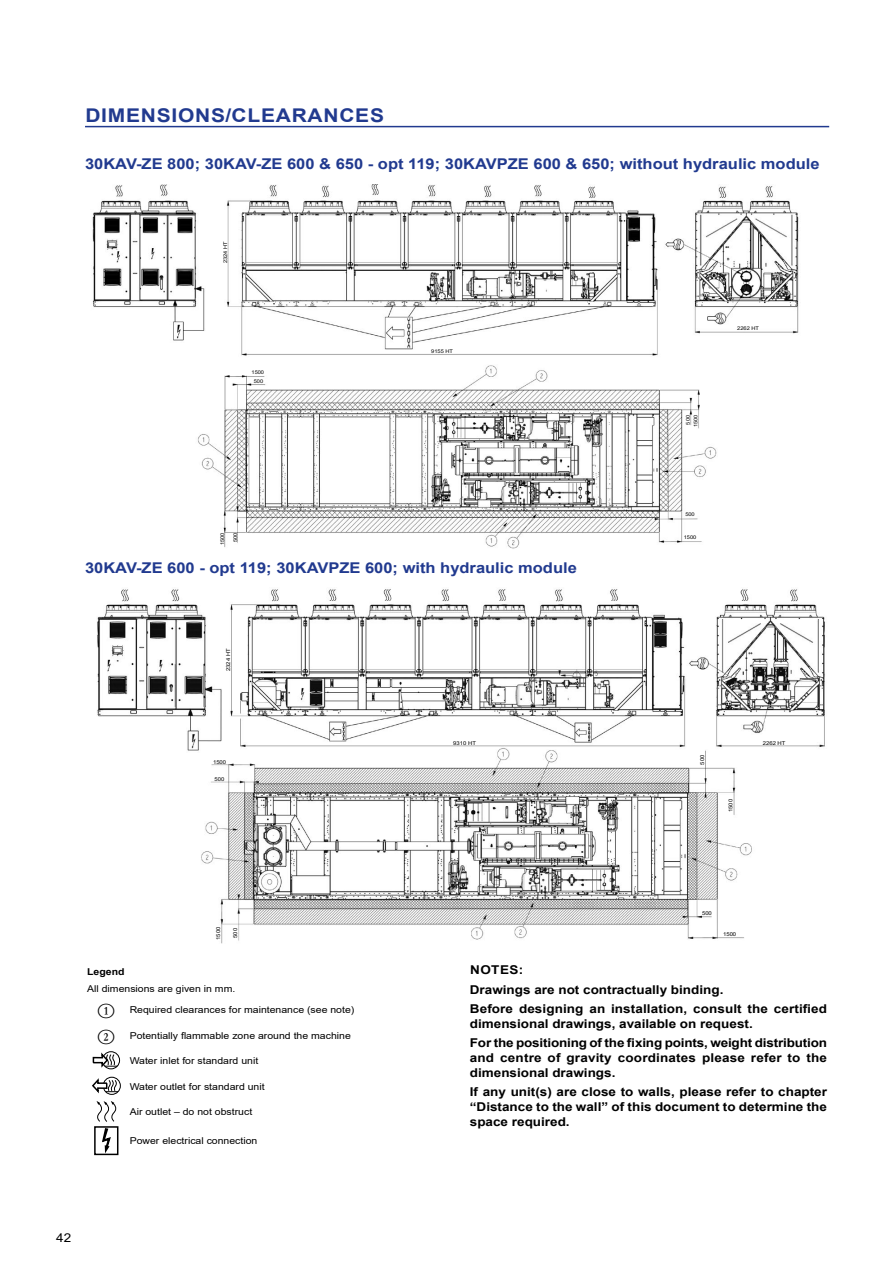
<style>
.page{position:relative;width:893px;height:1263px;background:#fff}
.page>*{position:absolute;margin:0;border:0;box-sizing:border-box;transform-origin:0 0}
.t1{font:700 18.9px "Arial";letter-spacing:.035em;color:#213a8f;scale:1.11 1}
.t2{font:700 14.85px "Arial";color:#213a8f;scale:1.11 1}
.t3{font:700 12.15px/19.2px "Arial";color:#000;scale:1.11 1}
.t4{font:12.15px "Numberpile Reversed";color:#000;scale:1.11 1}
.t5{font:12.15px "Arial";color:#000;scale:1.11 1}
.t6{font:9.45px "Arial";color:#000;scale:1.11 1}
.t7{font:700 9.45px "Arial";color:#000;scale:1.11 1}
.t8{font:5.25px "Arial";color:#000;scale:1.11 1}
.t9{font:5.1px "Arial";color:#000;scale:1.11 1}
</style>
<div class="page">
<img style="left:92px;top:184px;width:707px;height:365px">
<img style="left:97px;top:589px;width:728px;height:355px">
<div style="left:102px;top:1051px;width:18px;height:18px;border:1px solid #000;border-radius:50%"></div>
<svg style="left:92px;top:1051px;width:25px;height:18px"></svg>
<div style="left:103px;top:1077px;width:18px;height:18px;border:1px solid #000;border-radius:50%"></div>
<svg style="left:92px;top:1076px;width:26px;height:19px"></svg>
<div style="left:94px;top:1126px;width:24px;height:29px;border:2px solid #000"></div>
<svg style="left:96px;top:1101px;width:20px;height:52px"></svg>
<hr style="left:85px;top:126px;width:744px;height:1px;background:#213a8f">
<h1 class="t1" style="left:85px;top:102px;width:271px">DIMENSIONS/CLEARANCES</h1>
<p class="t2" style="left:85px;top:154px;width:663px">30KAV-ZE 800; 30KAV-ZE 600 &amp; 650 - opt 119; 30KAVPZE 600 &amp; 650; without hydraulic module</p>
<p class="t9" style="left:222px;top:263px;width:21px;rotate:-90deg">2324 HT</p>
<p class="t9" style="left:251px;top:369px;width:13px">1500</p>
<p class="t9" style="left:254px;top:378px;width:10px">500</p>
<p class="t9" style="left:219px;top:545px;width:13px;rotate:-90deg">1500</p>
<p class="t9" style="left:232px;top:542px;width:10px;rotate:-90deg">500</p>
<p class="t9" style="left:431px;top:348px;width:21px">9155 HT</p>
<p class="t2" style="left:85px;top:557px;width:445px">30KAV-ZE 600 - opt 119; 30KAVPZE 600; with hydraulic module</p>
<p class="t8" style="left:225px;top:671px;width:22px;rotate:-90deg">2324 HT</p>
<p class="t9" style="left:692px;top:427px;width:13px;rotate:-90deg">1500</p>
<p class="t9" style="left:684px;top:424px;width:10px;rotate:-90deg">500</p>
<p class="t9" style="left:685px;top:511px;width:10px">500</p>
<p class="t9" style="left:684px;top:534px;width:13px">1500</p>
<p class="t9" style="left:737px;top:325px;width:21px">2262 HT</p>
<p class="t8" style="left:213px;top:758px;width:13px">1500</p>
<p class="t8" style="left:215px;top:776px;width:10px">500</p>
<p class="t8" style="left:453px;top:739px;width:22px">9310 HT</p>
<p class="t8" style="left:763px;top:739px;width:22px">2262 HT</p>
<p class="t8" style="left:698px;top:765px;width:10px;rotate:-90deg">500</p>
<p class="t8" style="left:727px;top:812px;width:13px;rotate:-90deg">1500</p>
<p class="t8" style="left:215px;top:940px;width:13px;rotate:-90deg">1500</p>
<p class="t8" style="left:232px;top:938px;width:10px;rotate:-90deg">500</p>
<p class="t8" style="left:702px;top:910px;width:10px">500</p>
<p class="t8" style="left:723px;top:931px;width:13px">1500</p>
<p class="t7" style="left:87px;top:965px;width:35px">Legend</p>
<p class="t3" style="left:470px;top:960px;width:323px">NOTES:<br>Drawings are not contractually binding.<br>Before designing an installation, consult the certified</p>
<p class="t3" style="left:470px;top:1014px;width:323px">dimensional drawings, available on request.<br>For the positioning of the fixing points, weight distribution</p>
<p class="t3" style="left:470px;top:1050px;width:323px;line-height:15px">and centre of gravity coordinates please refer to the dimensional drawings.</p>
<p class="t3" style="left:470px;top:1085px;width:323px;line-height:15px;text-align:justify">If any unit(s) are close to walls, please refer to chapter “Distance to the wall” of this document to determine the space required.</p>
<p class="t6" style="left:87px;top:982px;width:135px">All dimensions are given in mm.</p>
<p class="t4" style="left:99px;top:1004px;width:15px">B</p>
<p class="t6" style="left:130px;top:1003px;width:204px">Required clearances for maintenance (see note)</p>
<p class="t4" style="left:99px;top:1029px;width:15px">C</p>
<p class="t6" style="left:130px;top:1029px;width:201px">Potentially flammable zone around the machine</p>
<p class="t6" style="left:130px;top:1054px;width:117px">Water inlet for standard unit</p>
<p class="t6" style="left:130px;top:1080px;width:123px">Water outlet for standard unit</p>
<p class="t6" style="left:130px;top:1105px;width:112px">Air outlet – do not obstruct</p>
<p class="t6" style="left:130px;top:1134px;width:117px">Power electrical connection</p>
<p class="t5" style="left:56px;top:1230px;width:15px">42</p>
</div>
